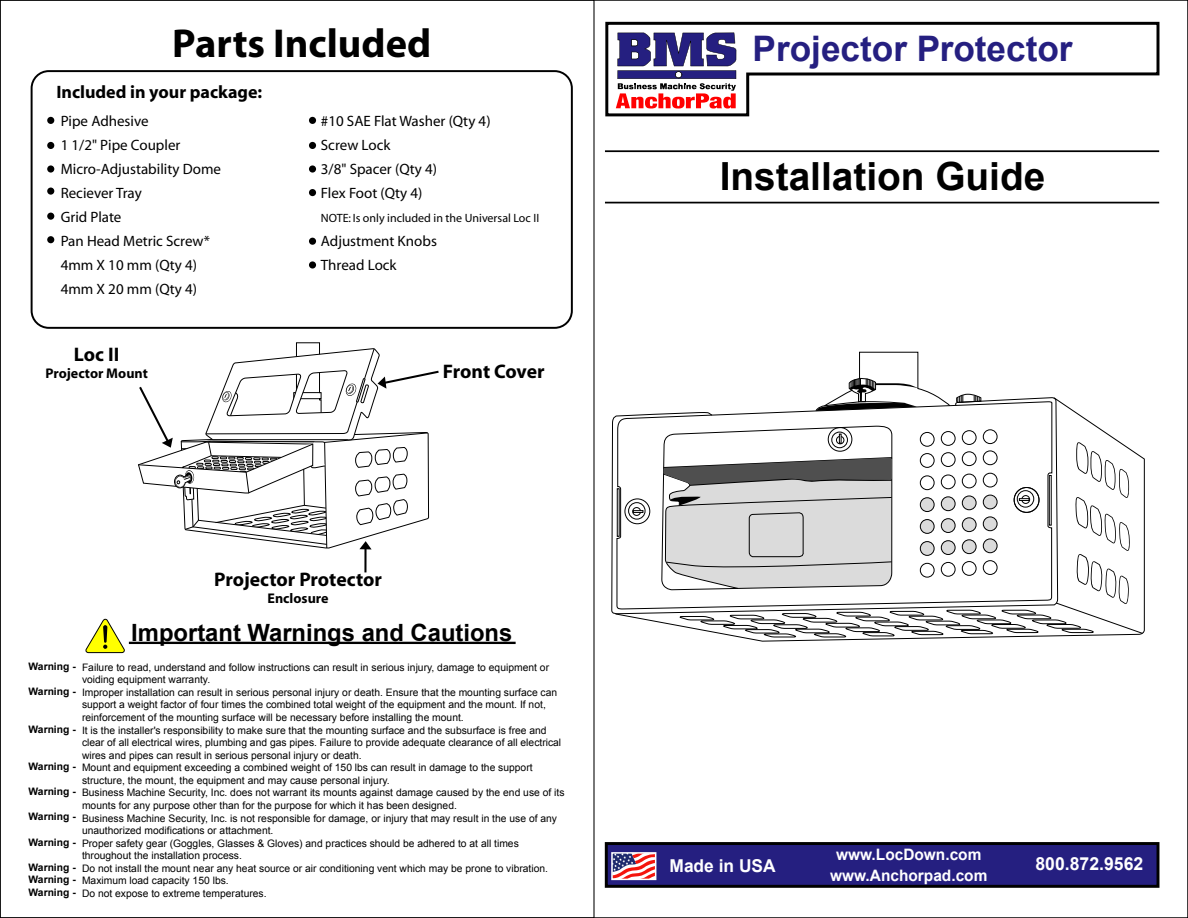
<style>
.page{position:relative;width:1188px;height:918px;background:#fff}
.page>*{position:absolute;margin:0;border:0;box-sizing:border-box;transform-origin:0 0}
.t1{font:700 40.5px "Myriad";color:#000}
.t2{font:700 38.85px "Arial";color:#000}
.t3{font:700 35.25px "Arial";color:#251f80}
.t4{font:700 23.85px "Arial";color:#000}
.t5{font:700 19.65px "Myriad";letter-spacing:-.005em;color:#000}
.t6{font:700 18px "Myriad";color:#000}
.t7{font:700 18px "Arial";color:#fff}
.t8{font:700 17.7px "Arial";color:#fff}
.t9{font:700 15.75px/20.5px "Arial";color:#fff;text-align:center}
.t10{font:15px/24px "Myriad";color:#000}
.t11{font:700 14.1px "Myriad";color:#000}
.t12{font:12px "Myriad";color:#000}
.t13{font:10.35px/12.6px "Arial";color:#000}
.t14{font:700 10.35px/12.6px "Arial";color:#000;text-align:justify}
</style>
<div class="page">
<hr style="left:605px;top:150px;width:554px;height:2px;background:#000">
<hr style="left:605px;top:202px;width:554px;height:1px;background:#000">
<svg style="left:605px;top:21px;width:555px;height:96px"></svg>
<svg style="left:614px;top:33px;width:127px;height:77px"></svg>
<div style="left:605px;top:842px;width:554px;height:46px;background:#251f80;border:3px solid #000"></div>
<svg style="left:614px;top:855px;width:39px;height:22px"></svg>
<div style="left:611px;top:852px;width:45px;height:28px;border:2px solid #fff"></div>
<div style="left:47px;top:117px;width:7px;height:7px;background:#000;border-radius:50%"></div>
<div style="left:47px;top:142px;width:7px;height:7px;background:#000;border-radius:50%"></div>
<div style="left:47px;top:165px;width:7px;height:8px;background:#000;border-radius:50%"></div>
<div style="left:47px;top:188px;width:7px;height:7px;background:#000;border-radius:50%"></div>
<div style="left:47px;top:213px;width:7px;height:7px;background:#000;border-radius:50%"></div>
<div style="left:47px;top:236px;width:7px;height:7px;background:#000;border-radius:50%"></div>
<div style="left:309px;top:117px;width:7px;height:7px;background:#000;border-radius:50%"></div>
<div style="left:309px;top:142px;width:7px;height:7px;background:#000;border-radius:50%"></div>
<div style="left:309px;top:165px;width:7px;height:8px;background:#000;border-radius:50%"></div>
<div style="left:309px;top:189px;width:7px;height:7px;background:#000;border-radius:50%"></div>
<div style="left:309px;top:238px;width:7px;height:7px;background:#000;border-radius:50%"></div>
<div style="left:309px;top:261px;width:7px;height:8px;background:#000;border-radius:50%"></div>
<hr style="left:129px;top:642px;width:387px;height:2px;background:#000">
<svg style="left:85px;top:619px;width:40px;height:34px"></svg>
<div style="left:31px;top:70px;width:542px;height:259px;border:2px solid #000;border-radius:17px"></div>
<svg style="left:138px;top:342px;width:301px;height:230px"></svg>
<svg style="left:614px;top:397px;width:531px;height:245px"></svg>
<div style="left:624px;top:498px;width:26px;height:26px;border:1px solid #000;border-radius:50%"></div>
<div style="left:628px;top:502px;width:17px;height:17px;border:1px solid #000;border-radius:50%"></div>
<svg style="left:632px;top:507px;width:11px;height:9px"></svg>
<svg style="left:661px;top:425px;width:483px;height:212px"></svg>
<svg style="left:815px;top:351px;width:167px;height:61px"></svg>
<h1 class="t1" style="left:172px;top:23px;width:260px">Parts Included</h1>
<h3 class="t6" style="left:56px;top:83px;width:207px">Included in your package:</h3>
<h3 class="t10" style="left:61px;top:109px;width:162px">Pipe Adhesive<br>1 1/2" Pipe Coupler<br>Micro-Adjustability Dome<br>Reciever Tray<br>Grid Plate<br>Pan Head Metric Screw*<br>4mm X 10 mm (Qty 4)<br>4mm X 20 mm (Qty 4)</h3>
<h3 class="t5" style="left:74px;top:344px;width:47px">Loc II</h3>
<h3 class="t11" style="left:45px;top:366px;width:104px">Projector Mount</h3>
<h3 class="t10" style="left:321px;top:109px;width:171px">#10 SAE Flat Washer (Qty 4)<br>Screw Lock<br>3/8" Spacer (Qty 4)<br>Flex Foot (Qty 4)</h3>
<p class="t12" style="left:321px;top:212px;width:220px">NOTE: Is only included in the Universal Loc II</p>
<h3 class="t10" style="left:321px;top:229px;width:118px">Adjustment Knobs<br>Thread Lock</h3>
<h3 class="t5" style="left:443px;top:361px;width:103px">Front Cover</h3>
<h3 class="t5" style="left:214px;top:570px;width:169px">Projector Protector</h3>
<h3 class="t11" style="left:268px;top:591px;width:63px">Enclosure</h3>
<h3 class="t4" style="left:131px;top:616px;width:383px">Important Warnings and Cautions</h3>
<p class="t13" style="left:82px;top:661px;width:484px">Failure to read, understand and follow instructions can result in serious injury, damage to equipment or voiding equipment warranty.<br>Improper installation can result in serious personal injury or death. Ensure that the mounting surface can support a weight factor of four times the combined total weight of the equipment and the mount. If not, reinforcement of the mounting surface will be necessary before installing the mount.<br>It is the installer's responsibility to make sure that the mounting surface and the subsurface is free and clear of all electrical wires, plumbing and gas pipes. Failure to provide adequate clearance of all electrical wires and pipes can result in serious personal injury or death.<br>Mount and equipment exceeding a combined weight of 150 lbs can result in damage to the support structure, the mount, the equipment and may cause personal injury.<br>Business Machine Security, Inc. does not warrant its mounts against damage caused by the end use of its mounts for any purpose other than for the purpose for which it has been designed.<br>Business Machine Security, Inc. is not responsible for damage, or injury that may result in the use of any unauthorized modifications or attachment.<br>Proper safety gear (Goggles, Glasses &amp; Gloves) and practices should be adhered to at all times throughout the installation process.<br>Do not install the mount near any heat source or air conditioning vent which may be prone to vibration.<br>Maximum load capacity 150 lbs.<br>Do not expose to extreme temperatures.</p>
<p class="t14" style="left:29px;top:660px;width:49px">Warning -</p>
<p class="t14" style="left:29px;top:685px;width:49px">Warning -</p>
<p class="t14" style="left:29px;top:723px;width:49px">Warning -</p>
<p class="t14" style="left:29px;top:761px;width:49px">Warning -</p>
<p class="t14" style="left:29px;top:786px;width:49px">Warning -</p>
<p class="t14" style="left:29px;top:811px;width:49px">Warning -</p>
<p class="t14" style="left:29px;top:836px;width:49px">Warning -</p>
<p class="t14" style="left:29px;top:861px;width:49px">Warning - Warning - Warning -</p>
<h3 class="t3" style="left:753px;top:25px;width:322px">Projector Protector</h3>
<h2 class="t2" style="left:720px;top:151px;width:327px">Installation Guide</h2>
<h3 class="t8" style="left:670px;top:854px;width:108px">Made in USA</h3>
<h3 class="t9" style="left:830px;top:845px;width:159px">www.LocDown.com www.Anchorpad.com</h3>
<h3 class="t7" style="left:1035px;top:852px;width:109px">800.872.9562</h3>
</div>
